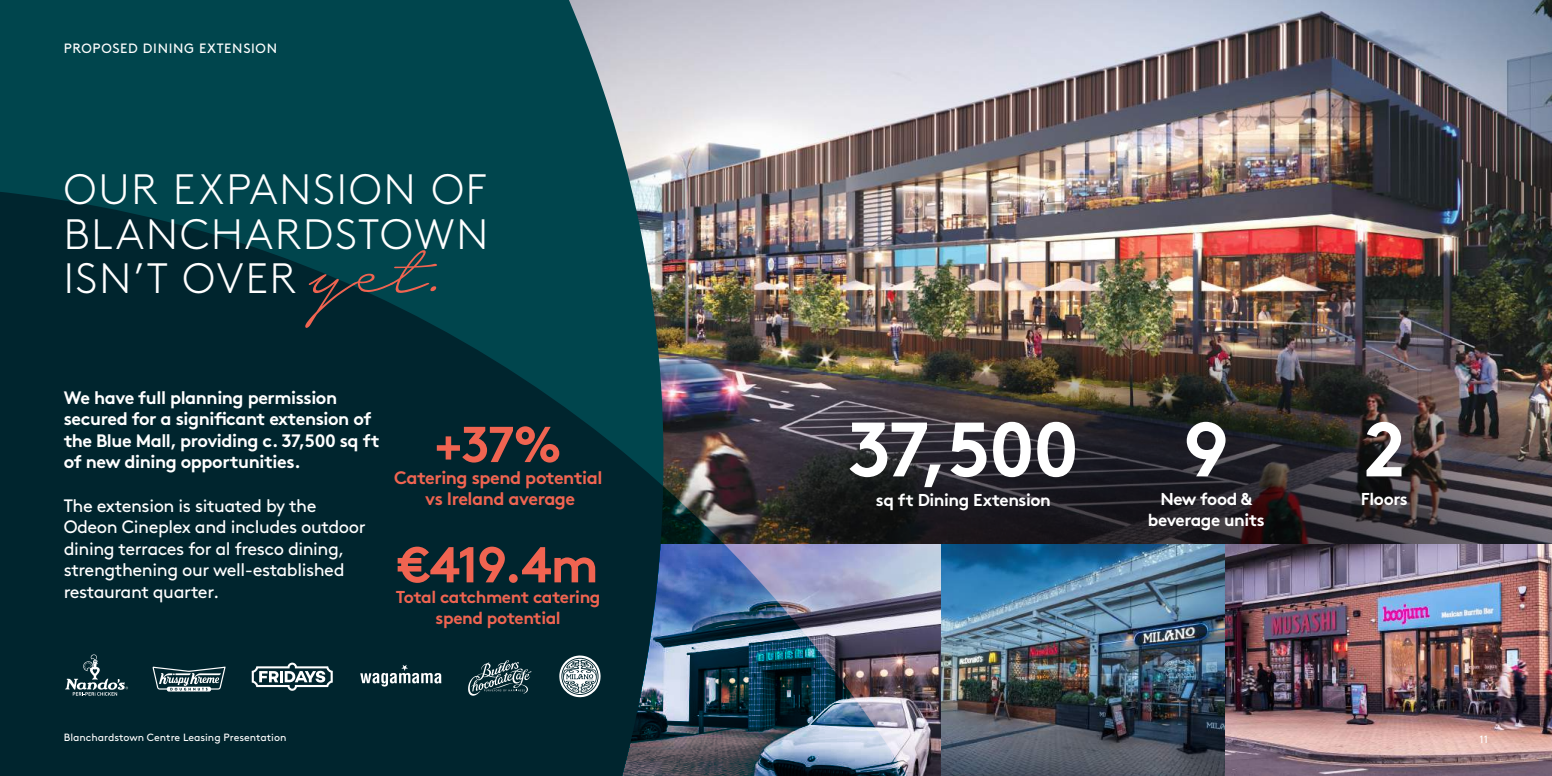
<style>
.page{position:relative;width:1552px;height:776px;background:#fff}
.page>*{position:absolute;margin:0;border:0;box-sizing:border-box;transform-origin:0 0}
.t1{font:100 110.85px "Notera 2 PERSONALUSEONLY";color:#f06451}
.t2{font:700 76.88px "Brown Std";color:#fff}
.t3{font:700 50.32px "Brown Std";letter-spacing:-.035em;color:#f06451}
.t4{font:300 42.45px/44.4px "Brown Std";letter-spacing:.05em;color:#fff;text-align:justify}
.t5{font:18px/21.6px "Brown Std";letter-spacing:-.025em;color:#fff}
.t6{font:700 18px/21.6px "Brown Std";letter-spacing:-.025em;color:#fff}
.t7{font:700 18px "Brown Std";letter-spacing:-.025em;color:#f06451}
.t8{font:700 17.25px/20.7px "Brown Std";letter-spacing:-.025em;color:#fff;text-align:center}
.t9{font:700 17.25px "Brown Std";letter-spacing:-.025em;color:#f06451}
.t10{font:13.5px "Brown Std";letter-spacing:.05em;color:#fff}
.t11{font:10.5px "Brown Std";color:#fff}
</style>
<div class="page">
<img style="left:691px;top:0;width:861px;height:334px">
<img style="left:914px;top:334px;width:638px;height:211px">
<img style="left:914px;top:545px;width:28px;height:231px">
<svg style="left:0;top:0;width:691px;height:191px;background:#1a565e"></svg>
<img style="left:0;top:191px;width:914px;height:585px">
<img style="left:942px;top:545px;width:610px;height:231px">
<svg style="left:559px;top:655px;width:42px;height:42px"></svg>
<svg style="left:65px;top:655px;width:63px;height:41px;background:#2d4b53"></svg>
<svg style="left:360px;top:665px;width:81px;height:22px"></svg>
<svg style="left:153px;top:667px;width:72px;height:25px"></svg>
<svg style="left:252px;top:663px;width:81px;height:28px"></svg>
<svg style="left:468px;top:660px;width:63px;height:36px;background:#37545b"></svg>
<p class="t10" style="left:64px;top:40px;width:215px">PROPOSED DINING EXTENSION</p>
<h3 class="t4" style="left:64px;top:168px;width:426px">OUR EXPANSION OF BLANCHARDSTOWN ISN’T OVER</h3>
<h1 class="t1" style="left:310px;top:197px;width:136px">yet.</h1>
<p class="t6" style="left:64px;top:386px;width:317px">We have full planning permission secured for a significant extension of the Blue Mall, providing c. 37,500 sq ft of new dining opportunities.</p>
<p class="t5" style="left:64px;top:495px;width:303px">The extension is situated by the Odeon Cineplex and includes outdoor dining terraces for al fresco dining, strengthening our well-established restaurant quarter.</p>
<h3 class="t3" style="left:435px;top:414px;width:129px">+37%</h3>
<p class="t7" style="left:425px;top:488px;width:151px">vs Ireland average</p>
<p class="t7" style="left:394px;top:466px;width:210px">Catering spend potential</p>
<h3 class="t3" style="left:398px;top:534px;width:202px">€419.4m</h3>
<p class="t9" style="left:436px;top:607px;width:127px">spend potential</p>
<p class="t9" style="left:396px;top:586px;width:206px">Total catchment catering</p>
<h2 class="t2" style="left:848px;top:403px;width:233px">37,500</h2>
<p class="t8" style="left:876px;top:489px;width:177px">sq ft Dining Extension</p>
<h2 class="t2" style="left:1184px;top:403px;width:47px">9</h2>
<p class="t8" style="left:1148px;top:488px;width:119px">New food &amp; beverage units</p>
<h2 class="t2" style="left:1363px;top:403px;width:43px">2</h2>
<p class="t8" style="left:1361px;top:488px;width:48px">Floors</p>
<p class="t11" style="left:64px;top:732px;width:224px">Blanchardstown Centre Leasing Presentation</p>
<p class="t11" style="left:1479px;top:734px;width:10px">11</p>
</div>
